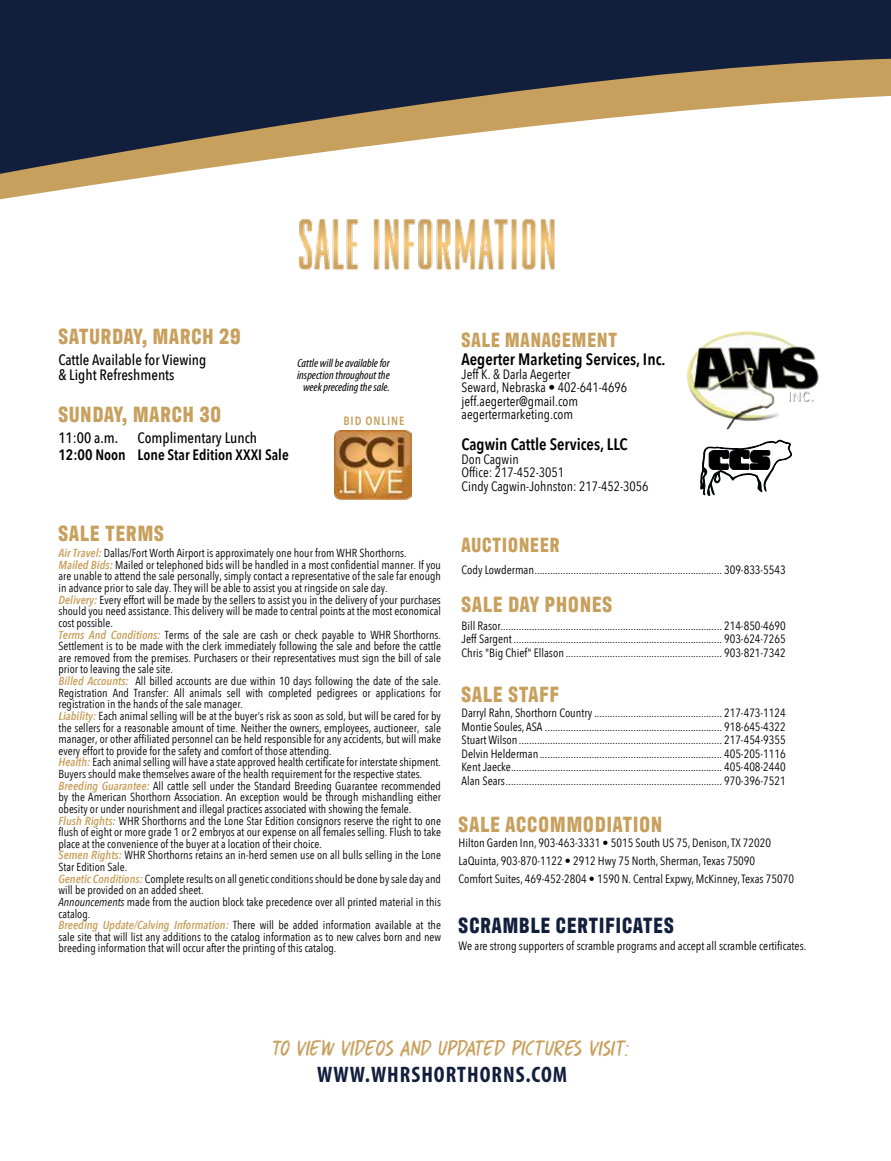
<style>
.page{position:relative;width:891px;height:1161px;background:#fff}
.page>*{position:absolute;margin:0;border:0;box-sizing:border-box;transform-origin:0 0}
.t1{font:700 22.5px "Antarctican Headline";letter-spacing:.05em;color:#c8a05e}
.t2{font:22.5px "DK Spaghetti And Cheese";color:#c8a05e}
.t3{font:700 condensed 22.5px "Myriad Pro";letter-spacing:.045em;color:#121f3c}
.t4{font:700 22.5px "Antarctican Headline";letter-spacing:.05em;color:#121f3c}
.t5{font:700 21px "Antarctican Headline";letter-spacing:.05em;color:#c8a05e}
.t6{font:600 16.5px "Avenir Next Condensed";color:#000}
.t7{font:500 15px/15px "Avenir Next Condensed";color:#000}
.t8{font:600 15px "Avenir Next Condensed";color:#000}
.t9{font:13.5px/13.5px "Avenir Next Condensed";color:#000}
.t10{font:12px/13.5px "Avenir Next Condensed";color:#000;text-align:justify}
.t11{font:italic condensed 12px/12px "Myriad Pro";color:#000;text-align:center}
.t12{font:600 12px "Avenir Next Condensed";letter-spacing:.075em;color:#c8a05e}
.t13{font:11.7px/11.7px "Avenir Next Condensed";color:#000}
.s1{font-weight:600;font-style:italic;color:#c8a05e}
.s2{font-style:italic}
</style>
<div class="page">
<img style="left:686px;top:369px;width:133px;height:61px">
<svg style="left:700px;top:440px;width:92px;height:56px"></svg>
<img style="left:334px;top:431px;width:77px;height:68px">
<svg style="left:0;top:0;width:891px;height:369px"></svg>
<img style="left:274px;top:194px;width:306px;height:107px">
<h1 class="t1" style="left:58px;top:320px;width:184px">SATURDAY, MARCH 29</h1>
<p class="t7" style="left:58px;top:352px;width:149px">Cattle Available for Viewing &amp; Light Refreshments</p>
<h1 class="t1" style="left:58px;top:398px;width:164px">SUNDAY, MARCH 30</h1>
<p class="t7" style="left:58px;top:430px;width:61px">11:00 a.m.</p>
<p class="t7" style="left:138px;top:430px;width:121px">Complimentary Lunch</p>
<p class="t8" style="left:58px;top:442px;width:232px">12:00 Noon Lone Star Edition XXXI Sale</p>
<p class="t11" style="left:297px;top:357px;width:94px">Cattle will be available for inspection throughout the week preceding the sale.</p>
<p class="t12" style="left:343px;top:410px;width:62px">BID ONLINE</p>
<h1 class="t1" style="left:58px;top:517px;width:107px">SALE TERMS</h1>
<p class="t13" style="left:58px;top:547px;width:384px"><span class="s1">Air Travel:</span> Dallas/Fort Worth Airport is approximately one hour from WHR Shorthorns.<br><span class="s1">Mailed Bids:</span> Mailed or telephoned bids will be handled in a most confidential manner. If you are unable to attend the sale personally, simply contact a representative of the sale far enough in advance prior to sale day. They will be able to assist you at ringside on sale day.<br><span class="s1">Delivery:</span> Every effort will be made by the sellers to assist you in the delivery of your purchases should you need assistance. This delivery will be made to central points at the most economical cost possible.<br><span class="s1">Terms And Conditions:</span> Terms of the sale are cash or check payable to WHR Shorthorns.<br>Settlement is to be made with the clerk immediately following the sale and before the cattle are removed from the premises. Purchasers or their representatives must sign the bill of sale prior to leaving the sale site.<br><span class="s1">Billed Accounts:</span> All billed accounts are due within 10 days following the date of the sale.<br>Registration And Transfer: All animals sell with completed pedigrees or applications for registration in the hands of the sale manager.<br><span class="s1">Liability:</span> Each animal selling will be at the buyer’s risk as soon as sold, but will be cared for by the sellers for a reasonable amount of time. Neither the owners, employees, auctioneer, sale manager, or other affiliated personnel can be held responsible for any accidents, but will make every effort to provide for the safety and comfort of those attending.<br><span class="s1">Health:</span> Each animal selling will have a state approved health certificate for interstate shipment.<br>Buyers should make themselves aware of the health requirement for the respective states.<br><span class="s1">Breeding Guarantee:</span> All cattle sell under the Standard Breeding Guarantee recommended by the American Shorthorn Association. An exception would be through mishandling either obesity or under nourishment and illegal practices associated with showing the female.<br><span class="s1">Flush Rights:</span> WHR Shorthorns and the Lone Star Edition consignors reserve the right to one flush of eight or more grade 1 or 2 embryos at our expense on all females selling. Flush to take place at the convenience of the buyer at a location of their choice.<br><span class="s1">Semen Rights:</span> WHR Shorthorns retains an in-herd semen use on all bulls selling in the Lone Star Edition Sale.<br><span class="s1">Genetic Conditions:</span> Complete results on all genetic conditions should be done by sale day and will be provided on an added sheet.<br><span class="s2">Announcements</span> made from the auction block take precedence over all printed material in this catalog.<br><span class="s1">Breeding Update/Calving Information:</span> There will be added information available at the sale site that will list any additions to the catalog information as to new calves born and new breeding information that will occur after the printing of this catalog.</p>
<h2 class="t5" style="left:462px;top:325px;width:157px">SALE MANAGEMENT</h2>
<h3 class="t6" style="left:462px;top:345px;width:205px">Aegerter Marketing Services, Inc.</h3>
<p class="t9" style="left:462px;top:367px;width:167px">Jeff K. &amp; Darla Aegerter<br>Seward, Nebraska • 402-641-4696 jeff.aegerter@gmail.com aegertermarketing.com</p>
<h3 class="t6" style="left:462px;top:430px;width:168px">Cagwin Cattle Services, LLC</h3>
<p class="t9" style="left:462px;top:452px;width:189px">Don Cagwin<br>Office: 217-452-3051<br>Cindy Cagwin-Johnston: 217-452-3056</p>
<h2 class="t5" style="left:462px;top:530px;width:100px">AUCTIONEER</h2>
<p class="t10" style="left:462px;top:562px;width:326px">Cody Lowderman........................................................................ 309-833-5543</p>
<h1 class="t1" style="left:462px;top:588px;width:152px">SALE DAY PHONES</h1>
<p class="t10" style="left:462px;top:618px;width:326px">Bill Rasor..................................................................................... 214-850-4690<br>Jeff Sargent ................................................................................ 903-624-7265<br>Chris "Big Chief" Ellason ............................................................ 903-821-7342</p>
<h1 class="t1" style="left:462px;top:678px;width:99px">SALE STAFF</h1>
<p class="t10" style="left:462px;top:706px;width:326px">Darryl Rahn, Shorthorn Country ................................................. 217-473-1124<br>Montie Soules, ASA .................................................................... 918-645-4322<br>Stuart Wilson.............................................................................. 217-454-9355<br>Delvin Helderman...................................................................... 405-205-1116<br>Kent Jaecke................................................................................. 405-408-2440<br>Alan Sears................................................................................... 970-396-7521</p>
<h1 class="t1" style="left:459px;top:808px;width:205px">SALE ACCOMMODIATION</h1>
<p class="t10" style="left:459px;top:834px;width:337px;line-height:18px;text-align:left">Hilton Garden Inn, 903-463-3331 • 5015 South US 75, Denison, TX 72020<br>LaQuinta, 903-870-1122 • 2912 Hwy 75 North, Sherman, Texas 75090<br>Comfort Suites, 469-452-2804 • 1590 N. Central Expwy, McKinney, Texas 75070</p>
<h1 class="t4" style="left:459px;top:909px;width:216px">SCRAMBLE CERTIFICATES</h1>
<p class="t10" style="left:459px;top:938px;width:349px">We are strong supporters of scramble programs and accept all scramble certificates.</p>
<h1 class="t2" style="left:270px;top:1035px;width:358px">TO VIEW VIDEOS AND UPDATED PICTURES VISIT:</h1>
<h1 class="t3" style="left:317px;top:1060px;width:252px">WWW.WHRSHORTHORNS.COM</h1>
</div>
